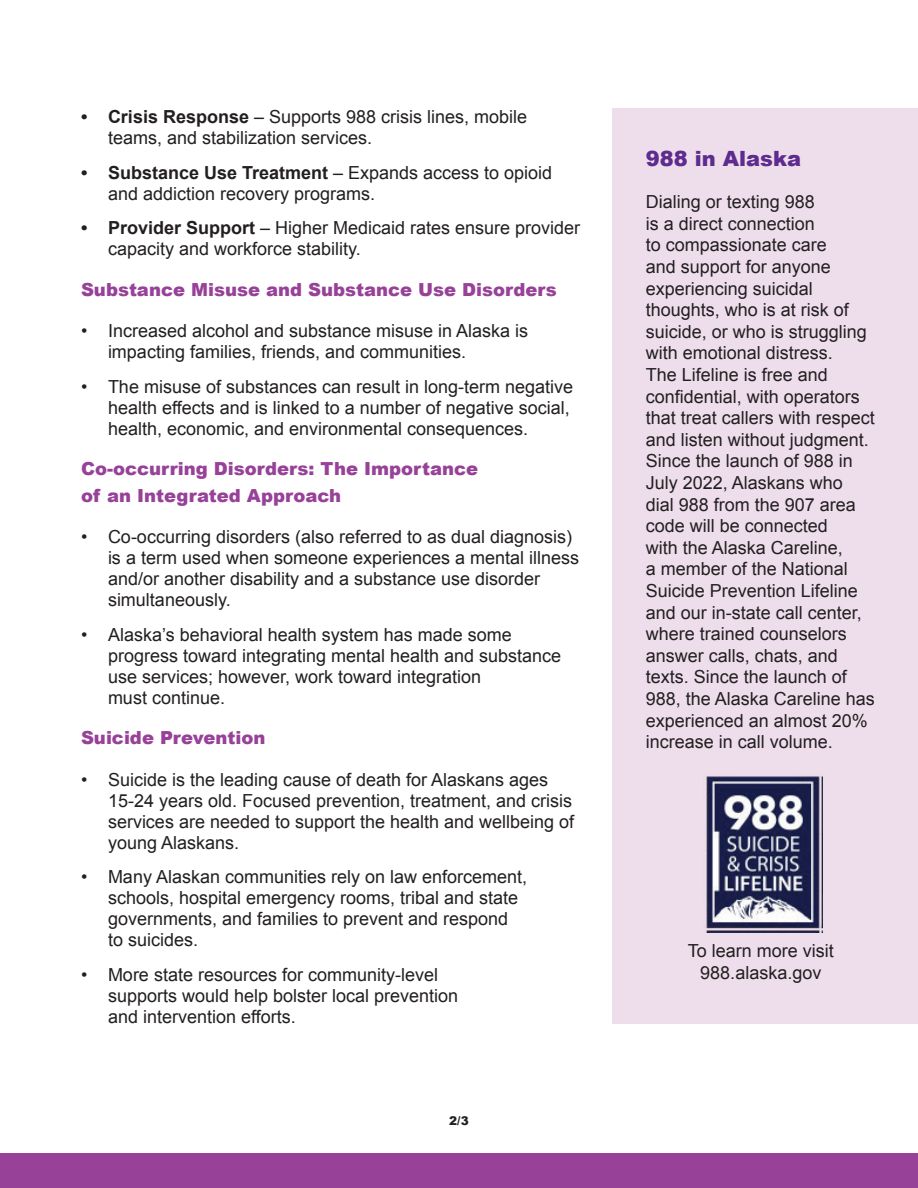
<style>
.page{position:relative;width:918px;height:1188px;background:#fff}
.page>*{position:absolute;margin:0;border:0;box-sizing:border-box;transform-origin:0 0}
.t1{font:900 21px "Arial";color:#5d2c8e}
.t2{font:18px/21.6px "Arial";color:#231f20}
.t3{font:900 18px/27px "Arial";color:#974198}
.t4{font:900 12px "Arial";color:#231f20}
.s1{font-weight:700}
</style>
<div class="page">
<div style="left:612px;top:108px;width:306px;height:916px;background:#eedeec"></div>
<div style="left:0;top:1153px;width:918px;height:35px;background:#974198"></div>
<img style="left:706px;top:776px;width:116px;height:156px">
<p class="t2" style="left:108px;top:107px;width:421px;line-height:21px;text-indent:-27px"><span class="s1">• Crisis Response</span> – Supports 988 crisis lines, mobile teams, and stabilization services.</p>
<p class="t2" style="left:108px;top:162px;width:446px;line-height:21px;text-indent:-27px"><span class="s1">• Substance Use Treatment</span> – Expands access to opioid and addiction recovery programs.</p>
<p class="t2" style="left:108px;top:218px;width:474px;line-height:21px;text-indent:-27px"><span class="s1">• Provider Support</span> – Higher Medicaid rates ensure provider capacity and workforce stability.</p>
<p class="t3" style="left:81px;top:275px;width:477px">Substance Misuse and Substance Use Disorders</p>
<p class="t2" style="left:108px;top:320px;width:422px;line-height:21px;text-indent:-27px">• Increased alcohol and substance misuse in Alaska is impacting families, friends, and communities.</p>
<p class="t2" style="left:108px;top:376px;width:467px;line-height:21px;text-indent:-27px">• The misuse of substances can result in long-term negative health effects and is linked to a number of negative social, health, economic, and environmental consequences.</p>
<p class="t3" style="left:81px;top:455px;width:399px">Co-occurring Disorders: The Importance of an Integrated Approach</p>
<p class="t2" style="left:108px;top:527px;width:473px;line-height:21px;text-indent:-27px">• Co-occurring disorders (also referred to as dual diagnosis) is a term used when someone experiences a mental illness and/or another disability and a substance use disorder simultaneously.</p>
<p class="t2" style="left:108px;top:624px;width:455px;line-height:21px;text-indent:-27px">• Alaska’s behavioral health system has made some progress toward integrating mental health and substance use services; however, work toward integration<br>must continue.</p>
<p class="t3" style="left:81px;top:724px;width:186px">Suicide Prevention</p>
<p class="t2" style="left:108px;top:769px;width:468px;line-height:21px;text-indent:-27px">• Suicide is the leading cause of death for Alaskans ages 15-24 years old. Focused prevention, treatment, and crisis services are needed to support the health and wellbeing of young Alaskans.</p>
<p class="t2" style="left:108px;top:866px;width:421px;line-height:21px;text-indent:-27px">• Many Alaskan communities rely on law enforcement, schools, hospital emergency rooms, tribal and state governments, and families to prevent and respond to suicides.</p>
<p class="t2" style="left:108px;top:964px;width:352px;line-height:21px;text-indent:-27px">• More state resources for community-level supports would help bolster local prevention and intervention efforts.</p>
<p class="t4" style="left:449px;top:1112px;width:21px">2/3</p>
<p class="t1" style="left:646px;top:144px;width:157px">988 in Alaska</p>
<p class="t2" style="left:646px;top:191px;width:231px">Dialing or texting 988<br>is a direct connection<br>to compassionate care<br>and support for anyone experiencing suicidal thoughts, who is at risk of suicide, or who is struggling with emotional distress.<br>The Lifeline is free and confidential, with operators that treat callers with respect and listen without judgment.<br>Since the launch of 988 in<br>July 2022, Alaskans who dial 988 from the 907 area code will be connected<br>with the Alaska Careline,<br>a member of the National<br>Suicide Prevention Lifeline and our in-state call center, where trained counselors answer calls, chats, and texts. Since the launch of<br>988, the Alaska Careline has experienced an almost 20% increase in call volume.</p>
<p class="t2" style="left:688px;top:941px;width:148px;text-align:center">To learn more visit<br>988.alaska.gov</p>
</div>
